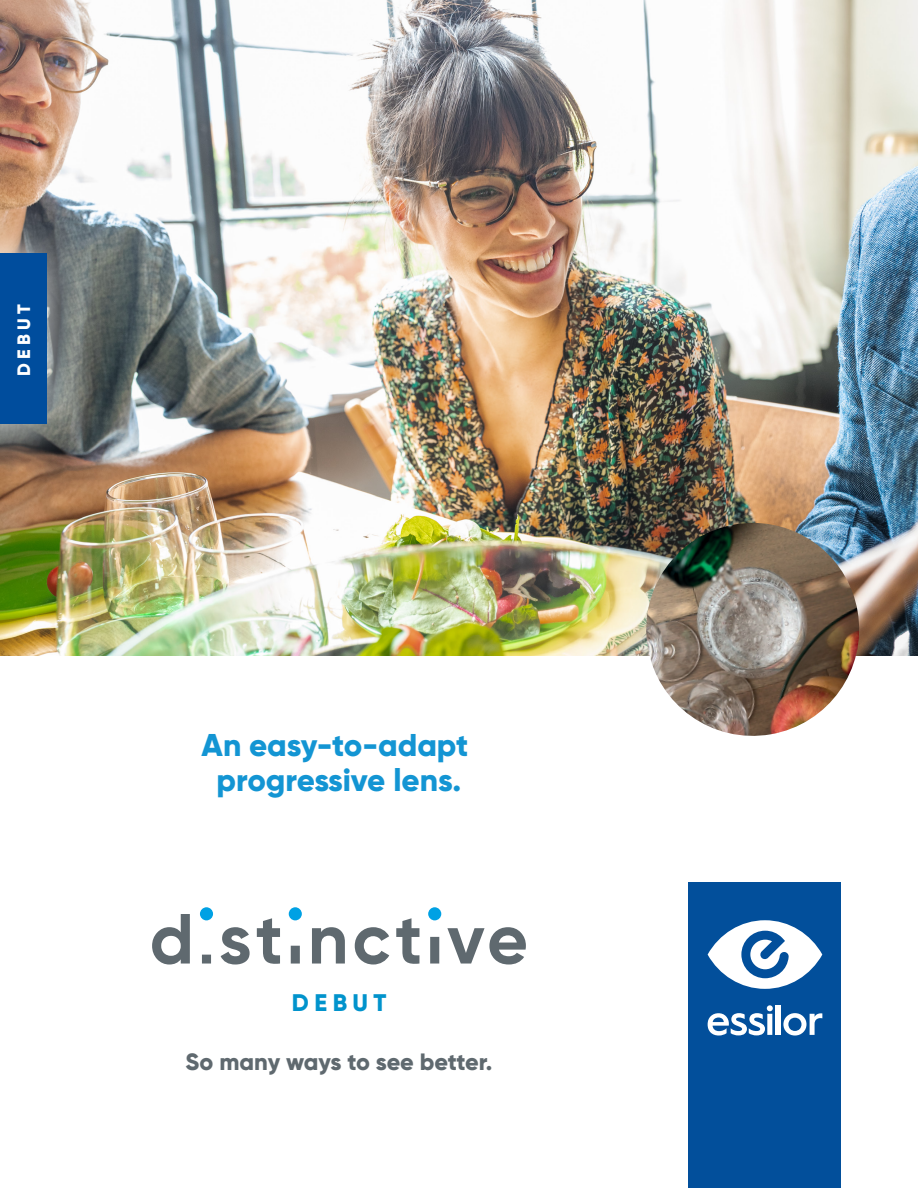
<style>
.page{position:relative;width:918px;height:1188px;background:#fff}
.page>*{position:absolute;margin:0;border:0;box-sizing:border-box;transform-origin:0 0}
.t1{font:800 31.5px/34.5px "Gilroy";letter-spacing:-.005em;color:#1395d3;text-align:center}
.t2{font:800 24px "Gilroy";letter-spacing:.23em;color:#0193cc}
.t3{font:800 23.55px "Gilroy";letter-spacing:-.01em;color:#5f696f}
.t4{font:800 18px "Gilroy";letter-spacing:.23em;color:#fff}
</style>
<div class="page">
<div style="left:688px;top:882px;width:154px;height:306px;background:#024f9b"></div>
<div style="left:776px;top:1006px;width:5px;height:29px;background:#fff"></div>
<svg style="left:708px;top:920px;width:114px;height:69px"></svg>
<svg style="left:783px;top:1013px;width:39px;height:23px"></svg>
<svg style="left:708px;top:1005px;width:65px;height:31px"></svg>
<svg style="left:152px;top:907px;width:374px;height:58px"></svg>
<img style="left:0;top:0;width:918px;height:655px">
<img style="left:0;top:198px;width:100px;height:280px">
<div style="left:0;top:253px;width:46px;height:170px;background:#004d9d"></div>
<img style="left:638px;top:523px;width:230px;height:213px">
<p class="t4" style="left:12px;top:376px;width:73px;rotate:-90deg">DEBUT</p>
<p class="t1" style="left:202px;top:728px;width:268px">An easy-to-adapt progressive lens.</p>
<p class="t2" style="left:292px;top:987px;width:96px">DEBUT</p>
<p class="t3" style="left:185px;top:1047px;width:309px">So many ways to see better.</p>
</div>
